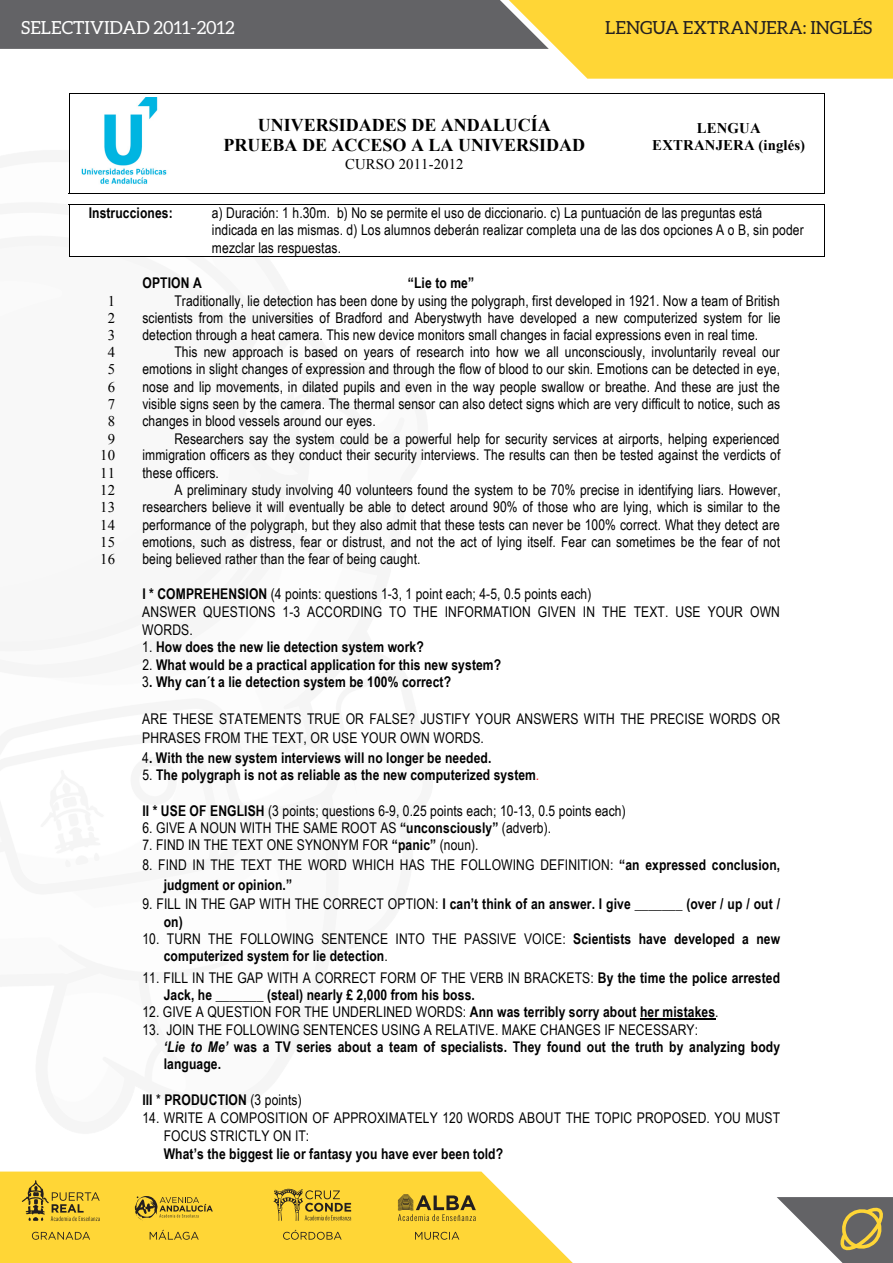
<style>
.page{position:relative;width:893px;height:1263px;background:#fff}
.page>*{position:absolute;margin:0;border:0;box-sizing:border-box;transform-origin:0 0}
.t1{font:700 18px/20.9px "Times New Roman";color:#000;text-align:center}
.t2{font:18px "Aleo";color:#231f20}
.t3{font:18px "Aleo";color:#fff}
.t4{font:14.7px/18px "Arial Narrow";letter-spacing:.005em;color:#000}
.t5{font:700 14.7px/17.2px "Arial Narrow";letter-spacing:.005em;color:#000}
.t6{font:14.7px "Times New Roman";letter-spacing:.01em;color:#000}
.t7{font:700 14.7px/17.2px "Times New Roman";letter-spacing:.01em;color:#000;text-align:center}
.s1{font-weight:700}
.s2{font-weight:400}
.s3{font-weight:400;font-style:italic;color:#f00}
.s4{font-style:italic}
</style>
<div class="page">
<div style="left:0;top:1210px;width:573px;height:53px;background:#ffd636"></div>
<svg style="left:0;top:0;width:893px;height:79px;background:#af9b50"></svg>
<svg style="left:32px;top:1232px;width:58px;height:8px"></svg>
<svg style="left:283px;top:1230px;width:59px;height:10px"></svg>
<svg style="left:150px;top:1230px;width:49px;height:10px"></svg>
<svg style="left:415px;top:1232px;width:44px;height:8px"></svg>
<svg style="left:22px;top:1210px;width:78px;height:11px"></svg>
<svg style="left:398px;top:1210px;width:78px;height:11px"></svg>
<svg style="left:135px;top:1210px;width:78px;height:11px"></svg>
<svg style="left:273px;top:1210px;width:78px;height:11px"></svg>
<svg style="left:777px;top:1197px;width:116px;height:66px"></svg>
<img style="left:0;top:49px;width:665px;height:1161px">
<div style="left:70px;top:94px;width:106px;height:99px;background:#fff"></div>
<img style="left:81px;top:98px;width:86px;height:86px">
<div style="left:175px;top:94px;width:458px;height:99px;background:#fff"></div>
<div style="left:632px;top:94px;width:192px;height:99px;background:#fff"></div>
<hr style="left:70px;top:93px;width:106px;height:1px;background:#000">
<hr style="left:177px;top:93px;width:456px;height:1px;background:#000">
<hr style="left:634px;top:93px;width:190px;height:1px;background:#000">
<hr style="left:69px;top:94px;width:1px;height:99px;background:#000">
<hr style="left:824px;top:94px;width:1px;height:99px;background:#000">
<div style="left:69px;top:194px;width:107px;height:10px;background:#fff"></div>
<div style="left:175px;top:194px;width:458px;height:10px;background:#fff"></div>
<div style="left:632px;top:194px;width:192px;height:10px;background:#fff"></div>
<hr style="left:70px;top:193px;width:106px;height:1px;background:#000">
<hr style="left:177px;top:193px;width:456px;height:1px;background:#000">
<hr style="left:634px;top:193px;width:190px;height:1px;background:#000">
<div style="left:70px;top:204px;width:127px;height:53px;background:#fff"></div>
<div style="left:196px;top:204px;width:628px;height:53px;background:#fff"></div>
<hr style="left:70px;top:204px;width:106px;height:1px;background:#000">
<svg style="left:176px;top:204px;width:22px;height:1px"></svg>
<hr style="left:198px;top:204px;width:435px;height:1px;background:#000">
<hr style="left:634px;top:204px;width:190px;height:1px;background:#000">
<hr style="left:69px;top:204px;width:1px;height:53px;background:#000">
<hr style="left:70px;top:257px;width:127px;height:1px;background:#000">
<hr style="left:197px;top:257px;width:627px;height:1px;background:#000">
<hr style="left:824px;top:204px;width:1px;height:53px;background:#000">
<hr style="left:536px;top:766px;width:4px;height:18px;background:#fff">
<hr style="left:640px;top:1019px;width:75px;height:1px;background:#000">
<p class="t3" style="left:21px;top:17px;width:215px">SELECTIVIDAD 2011-2012</p>
<p class="t2" style="left:605px;top:17px;width:269px">LENGUA EXTRANJERA: INGLÉS</p>
<p class="t1" style="left:224px;top:114px;width:363px">UNIVERSIDADES DE ANDALUCÍA<br>PRUEBA DE ACCESO A LA UNIVERSIDAD</p>
<p class="t6" style="left:345px;top:154px;width:120px">CURSO 2011-2012</p>
<p class="t7" style="left:652px;top:119px;width:154px">LENGUA<br>EXTRANJERA (inglés)</p>
<p class="t5" style="left:89px;top:204px;width:86px">Instrucciones:</p>
<p class="t4" style="left:212px;top:204px;width:593px;line-height:17.2px">a) Duración: 1 h.30m. b) No se permite el uso de diccionario. c) La puntuación de las preguntas está indicada en las mismas. d) Los alumnos deberán realizar completa una de las dos opciones A o B, sin poder mezclar las respuestas.</p>
<p class="t5" style="left:142px;top:274px;width:61px">OPTION A</p>
<p class="t5" style="left:408px;top:274px;width:68px">“Lie to me”</p>
<p class="t6" style="left:108px;top:291px;width:9px">1</p>
<p class="t4" style="left:174px;top:291px;width:607px">Traditionally, lie detection has been done by using the polygraph, first developed in 1921. Now a team of British</p>
<p class="t6" style="left:108px;top:308px;width:9px">2</p>
<p class="t4" style="left:142px;top:308px;width:640px">scientists from the universities of Bradford and Aberystwyth have developed a new computerized system for lie</p>
<p class="t6" style="left:108px;top:325px;width:9px">3</p>
<p class="t4" style="left:142px;top:325px;width:617px">detection through a heat camera. This new device monitors small changes in facial expressions even in real time.</p>
<p class="t6" style="left:108px;top:342px;width:9px">4</p>
<p class="t4" style="left:174px;top:342px;width:607px">This new approach is based on years of research into how we all unconsciously, involuntarily reveal our</p>
<p class="t6" style="left:108px;top:360px;width:9px">5</p>
<p class="t4" style="left:142px;top:360px;width:639px">emotions in slight changes of expression and through the flow of blood to our skin. Emotions can be detected in eye,</p>
<p class="t6" style="left:108px;top:377px;width:9px">6</p>
<p class="t4" style="left:142px;top:377px;width:639px">nose and lip movements, in dilated pupils and even in the way people swallow or breathe. And these are just the</p>
<p class="t6" style="left:108px;top:394px;width:9px">7</p>
<p class="t4" style="left:142px;top:394px;width:639px">visible signs seen by the camera. The thermal sensor can also detect signs which are very difficult to notice, such as</p>
<p class="t6" style="left:108px;top:411px;width:9px">8</p>
<p class="t4" style="left:142px;top:411px;width:235px">changes in blood vessels around our eyes.</p>
<p class="t6" style="left:108px;top:429px;width:9px">9</p>
<p class="t4" style="left:174px;top:429px;width:607px">Researchers say the system could be a powerful help for security services at airports, helping experienced</p>
<p class="t6" style="left:100px;top:446px;width:16px">10</p>
<p class="t4" style="left:142px;top:446px;width:639px">immigration officers as they conduct their security interviews. The results can then be tested against the verdicts of</p>
<p class="t6" style="left:100px;top:463px;width:16px">11</p>
<p class="t4" style="left:142px;top:463px;width:78px">these officers.</p>
<p class="t6" style="left:100px;top:480px;width:16px">12</p>
<p class="t4" style="left:174px;top:480px;width:608px">A preliminary study involving 40 volunteers found the system to be 70% precise in identifying liars. However,</p>
<p class="t6" style="left:100px;top:497px;width:16px">13</p>
<p class="t4" style="left:142px;top:498px;width:639px">researchers believe it will eventually be able to detect around 90% of those who are lying, which is similar to the</p>
<p class="t6" style="left:100px;top:515px;width:16px">14</p>
<p class="t4" style="left:142px;top:515px;width:639px">performance of the polygraph, but they also admit that these tests can never be 100% correct. What they detect are</p>
<p class="t6" style="left:100px;top:532px;width:16px">15</p>
<p class="t4" style="left:142px;top:532px;width:639px">emotions, such as distress, fear or distrust, and not the act of lying itself. Fear can sometimes be the fear of not</p>
<p class="t6" style="left:100px;top:549px;width:16px">16</p>
<p class="t4" style="left:142px;top:549px;width:280px">being believed rather than the fear of being caught.</p>
<p class="t4" style="left:142px;top:584px;width:639px"><span class="s1">I * COMPREHENSION</span> (4 points: questions 1-3, 1 point each; 4-5, 0.5 points each)<br>ANSWER QUESTIONS 1-3 ACCORDING TO THE INFORMATION GIVEN IN THE TEXT. USE YOUR OWN<br>WORDS.</p>
<p class="t5" style="left:142px;top:638px;width:283px"><span class="s2">1.</span> How does the new lie detection system work?</p>
<p class="t5" style="left:142px;top:655px;width:360px"><span class="s2">2.</span> What would be a practical application for this new system?</p>
<p class="t5" style="left:142px;top:672px;width:310px"><span class="s2">3</span>. Why can´t a lie detection system be 100% correct?</p>
<p class="t4" style="left:142px;top:708px;width:639px;line-height:19.8px">ARE THESE STATEMENTS TRUE OR FALSE? JUSTIFY YOUR ANSWERS WITH THE PRECISE WORDS OR<br>PHRASES FROM THE TEXT, OR USE YOUR OWN WORDS.</p>
<p class="t5" style="left:142px;top:749px;width:351px"><span class="s2">4</span>. With the new system interviews will no longer be needed.</p>
<p class="t5" style="left:142px;top:766px;width:399px"><span class="s2">5.</span> The polygraph is not as reliable as the new computerized system<span class="s3">.</span></p>
<p class="t4" style="left:142px;top:801px;width:485px"><span class="s1">II * USE OF ENGLISH</span> (3 points; questions 6-9, 0.25 points each; 10-13, 0.5 points each)</p>
<p class="t4" style="left:142px;top:818px;width:410px">6. GIVE A NOUN WITH THE SAME ROOT AS <span class="s1">“unconsciously”</span> (adverb).</p>
<p class="t4" style="left:142px;top:835px;width:338px">7. FIND IN THE TEXT ONE SYNONYM FOR <span class="s1">“panic”</span> (noun).</p>
<p class="t4" style="left:164px;top:854px;width:618px;line-height:19.8px;text-indent:-21px">8. FIND IN THE TEXT THE WORD WHICH HAS THE FOLLOWING DEFINITION: <span class="s1">“an expressed conclusion, judgment or opinion.”</span></p>
<p class="t5" style="left:164px;top:895px;width:618px;text-indent:-21px"><span class="s2">9. FILL IN THE GAP WITH THE CORRECT OPTION:</span> I can’t think of an answer. I give _______ (over / up / out / on)</p>
<p class="t5" style="left:164px;top:929px;width:618px;text-indent:-21px"><span class="s2">10. TURN THE FOLLOWING SENTENCE INTO THE PASSIVE VOICE:</span> Scientists have developed a new computerized system for lie detection<span class="s2">.</span></p>
<p class="t5" style="left:164px;top:968px;width:618px;text-indent:-21px"><span class="s2">11. FILL IN THE GAP WITH A CORRECT FORM OF THE VERB IN BRACKETS:</span> By the time the police arrested<br>Jack, he _______ (steal) nearly £ 2,000 from his boss.</p>
<p class="t4" style="left:142px;top:1003px;width:578px">12. GIVE A QUESTION FOR THE UNDERLINED WORDS: <span class="s1">Ann was terribly sorry about her mistakes</span>.</p>
<p class="t5" style="left:164px;top:1020px;width:618px;text-indent:-21px"><span class="s2">13. JOIN THE FOLLOWING SENTENCES USING A RELATIVE. MAKE CHANGES IF NECESSARY:<br></span><span class="s4">‘Lie to Me’</span> was a TV series about a team of specialists. They found out the truth by analyzing body language.</p>
<p class="t5" style="left:142px;top:1090px;width:161px">III <span class="s2">*</span> PRODUCTION <span class="s2">(3 points)</span></p>
<p class="t4" style="left:164px;top:1108px;width:618px;text-indent:-21px">14. WRITE A COMPOSITION OF APPROXIMATELY 120 WORDS ABOUT THE TOPIC PROPOSED. YOU MUST<br>FOCUS STRICTLY ON IT:<br><span class="s1">What’s the biggest lie or fantasy you have ever been told?</span></p>
</div>
